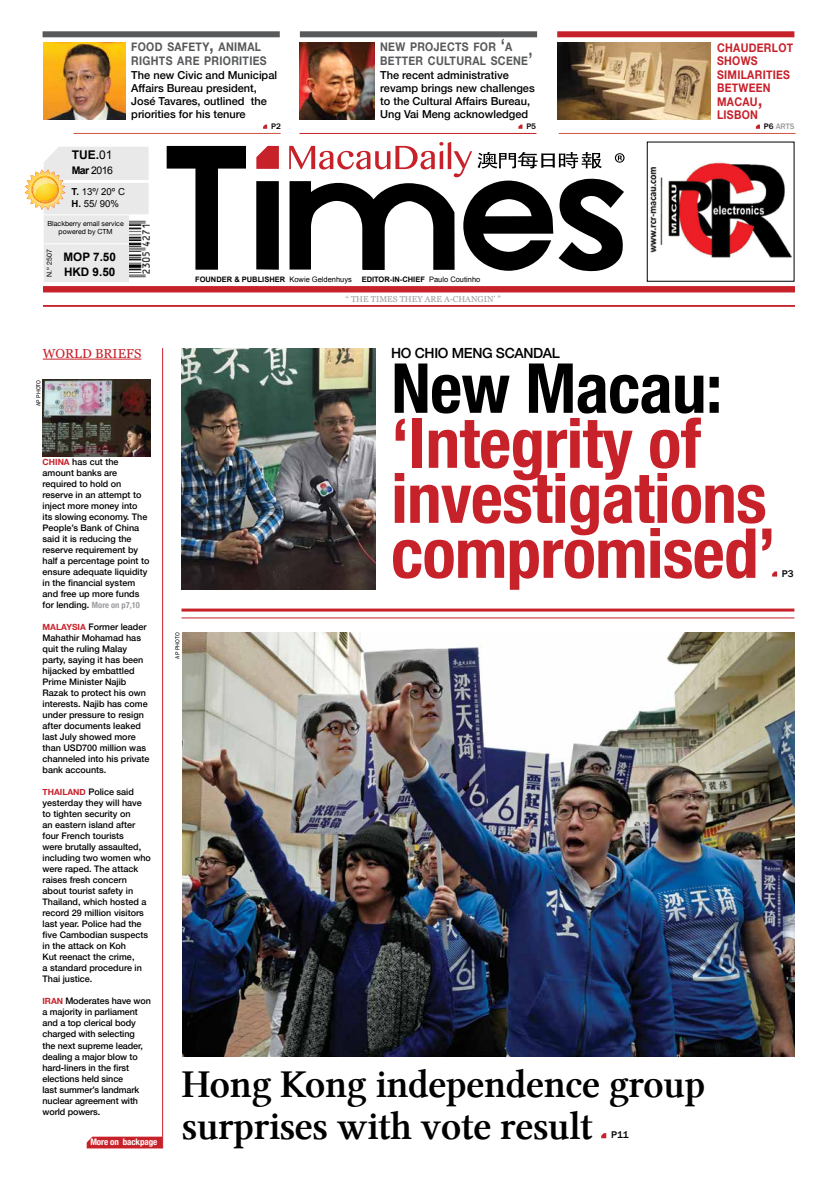
<style>
.page{position:relative;width:837px;height:1191px;background:#fff}
.page>*{position:absolute;margin:0;border:0;box-sizing:border-box;transform-origin:0 0}
.t1{font:700 condensed 69px/55px "Helvetica Neue";letter-spacing:-.01em;color:#c7212a}
.t2{font:700 condensed 69px "Helvetica Neue";letter-spacing:-.01em;color:#000}
.t3{font:40px/42px "Lin Libertine Z";letter-spacing:-.02em;color:#000}
.t4{font:500 14px "Helvetica Neue";letter-spacing:-.025em;color:#000}
.t5{font:13px "Georgia";color:#c7212a}
.t6{font:700 12px/14px "Helvetica Neue";letter-spacing:.03em;color:#58595b;scale:.88 1}
.t7{font:700 12px/13.5px "Helvetica Neue";letter-spacing:.03em;color:#c7212a;scale:.88 1}
.t8{font:700 12px "Arial";color:#000}
.t9{font:700 11.7px/15.3px "Arial";color:#000}
.t10{font:500 11px/13px "Helvetica Neue";color:#000}
.t11{font:10.5px "Arial";color:#000}
.t12{font:500 10px "Franklin Gothic";color:#000}
.t13{font:9.6px/12.1px "Arial";color:#000}
.t14{font:500 9px/11px "Helvetica Neue";color:#000}
.t15{font:700 condensed 9px "Helvetica Neue";letter-spacing:-.01em;color:#fff}
.t16{font:8.5px "Georgia";color:#999b9e}
.t17{font:500 8.2px "Franklin Gothic";color:#999b9e}
.t18{font:500 8.2px "Franklin Gothic";color:#000}
.t19{font:700 7.5px "Arial";color:#000}
.t20{font:7px/8px "Helvetica Neue";color:#000;text-align:center}
.t21{font:6px "Franklin Gothic";letter-spacing:.025em;color:#000}
.s1{font-weight:400}
.s2{font-weight:700}
.s3{font-size:17.1px}
.s4{color:#000}
.s5{font-weight:700;font-size:8.5px;color:#c7212a}
.s6{font-weight:700;font-stretch:condensed;font-size:8.5px;color:#999b9e}
</style>
<div class="page">
<svg style="left:167px;top:146px;width:79px;height:124px"></svg>
<svg style="left:256px;top:181px;width:23px;height:89px;background:#060606"></svg>
<svg style="left:289px;top:142px;width:335px;height:129px"></svg>
<svg style="left:256px;top:146px;width:23px;height:23px"></svg>
<div style="left:43px;top:286px;width:751px;height:6px;background:#c7212a"></div>
<hr style="left:43px;top:305px;width:751px;height:1px;background:#c7212a">
<img style="left:148px;top:224px;width:1px;height:50px">
<div style="left:557px;top:31px;width:237px;height:6px;background:#c7212a"></div>
<div style="left:300px;top:31px;width:237px;height:6px;background:#58595b"></div>
<div style="left:43px;top:31px;width:237px;height:6px;background:#58595b"></div>
<hr style="left:299px;top:133px;width:237px;height:1px;background:#c7212a">
<hr style="left:558px;top:133px;width:237px;height:1px;background:#d05544">
<hr style="left:74px;top:133px;width:206px;height:1px;background:#d05544">
<img style="left:182px;top:632px;width:612px;height:424px">
<svg style="left:601px;top:1133px;width:5px;height:5px"></svg>
<svg style="left:755px;top:125px;width:4px;height:4px"></svg>
<img style="left:43px;top:42px;width:83px;height:77px">
<img style="left:299px;top:42px;width:75px;height:77px">
<svg style="left:518px;top:125px;width:4px;height:4px"></svg>
<svg style="left:263px;top:125px;width:4px;height:4px"></svg>
<img style="left:557px;top:42px;width:152px;height:77px">
<img style="left:650px;top:162px;width:141px;height:96px">
<hr style="left:162px;top:348px;width:1px;height:800px;background:#c7212a">
<hr style="left:181px;top:617px;width:613px;height:1px;background:#c7212a">
<hr style="left:181px;top:608px;width:613px;height:3px;background:#c7212a">
<hr style="left:43px;top:359px;width:98px;height:1px;background:#c7212a">
<svg style="left:87px;top:1136px;width:75px;height:12px"></svg>
<svg style="left:772px;top:571px;width:4px;height:5px"></svg>
<svg style="left:24px;top:147px;width:124px;height:135px"></svg>
<img style="left:43px;top:380px;width:107px;height:76px">
<img style="left:181px;top:348px;width:195px;height:241px">
<h3 class="t8" style="left:72px;top:147px;width:42px">TUE.<span class="s1">01</span></h3>
<p class="t11" style="left:72px;top:163px;width:43px"><span class="s2">MAR</span> 2016</p>
<h3 class="t6" style="left:131px;top:40px;width:155px">FOOD SAFETY<span class="s3">,</span> ANIMAL<br>RIGHTS ARE PRIORITIES</h3>
<h3 class="t6" style="left:380px;top:40px;width:174px">NEW PROJECTS FOR <span class="s3">‘</span>A<br>BETTER CULTURAL SCENE<span class="s3">’</span></h3>
<p class="t10" style="left:131px;top:68px;width:147px">The new Civic and Municipal<br>Affairs Bureau president,<br>José Tavares, outlined the priorities for his tenure</p>
<p class="t10" style="left:380px;top:68px;width:156px">The recent administrative revamp brings new challenges to the Cultural Affairs Bureau,<br>Ung Vai Meng acknowledged</p>
<p class="t18" style="left:271px;top:121px;width:11px">P2</p>
<p class="t18" style="left:526px;top:121px;width:11px">P5</p>
<p class="t13" style="left:72px;top:186px;width:55px"><span class="s2">T.</span> 13º/ 20º C<br><span class="s2">H.</span> 55/ 90%</p>
<p class="t20" style="left:47px;top:220px;width:78px">Blackberry email service powered by CTM</p>
<p class="t20" style="left:46px;top:277px;width:29px;rotate:-90deg">N.º 2507</p>
<p class="t9" style="left:63px;top:249px;width:54px">MOP 7.50<br>HKD 9.50</p>
<p class="t19" style="left:195px;top:274px;width:158px">FOUNDER &amp; PUBLISHER <span class="s1">Kowie Geldenhuys</span></p>
<p class="t19" style="left:361px;top:274px;width:120px">EDITOR-IN-CHIEF <span class="s1">Paulo Coutinho</span></p>
<p class="t16" style="left:345px;top:293px;width:157px">“ THE TIMES THEY ARE A-CHANGIN’ ”</p>
<h3 class="t7" style="left:716px;top:41px;width:88px">CHAUDERLOT<br>SHOWS<br>SIMILARITIES<br>BETWEEN<br>MACAU<span class="s3">,<br></span>LISBON</h3>
<p class="t17" style="left:763px;top:121px;width:32px"><span class="s4">P6</span> ARTS</p>
<h3 class="t5" style="left:43px;top:344px;width:100px">WORLD BRIEFS</h3>
<h3 class="t4" style="left:391px;top:341px;width:115px">Ho Chio Meng scanda</h3>
<h3 class="t4" style="left:551px;top:341px;width:10px">l</h3>
<h1 class="t2" style="left:391px;top:331px;width:332px">New Macau:</h1>
<h1 class="t1" style="left:391px;top:411px;width:386px">‘Integrity of investigations compromised’</h1>
<p class="t21" style="left:35px;top:406px;width:28px;rotate:-90deg">ap photo</p>
<p class="t14" style="left:43px;top:456px;width:108px"><span class="s5">CHINA</span> has cut the amount banks are required to hold on reserve in an attempt to inject more money into its slowing economy. The<br>People’s Bank of China said it is reducing the reserve requirement by half a percentage point to ensure adequate liquidity in the financial system and free up more funds for lending. <span class="s6">More on p7,10</span></p>
<p class="t14" style="left:43px;top:621px;width:108px"><span class="s5">MALAYSIA</span> Former leader<br>Mahathir Mohamad has quit the ruling Malay party, saying it has been hijacked by embattled<br>Prime Minister Najib<br>Razak to protect his own interests. Najib has come under pressure to resign after documents leaked last July showed more than USD700 million was channeled into his private bank accounts.</p>
<p class="t14" style="left:43px;top:786px;width:110px"><span class="s5">THAILAND</span> Police said yesterday they will have to tighten security on<br>an eastern island after four French tourists<br>were brutally assaulted, including two women who were raped. The attack raises fresh concern about tourist safety in<br>Thailand, which hosted a record 29 million visitors last year. Police had the five Cambodian suspects in the attack on Koh<br>Kut reenact the crime,<br>a standard procedure in<br>Thai justice.</p>
<p class="t14" style="left:43px;top:995px;width:110px"><span class="s5">IRAN</span> Moderates have won a majority in parliament and a top clerical body charged with selecting<br>the next supreme leader, dealing a major blow to hard-liners in the first elections held since<br>last summer’s landmark nuclear agreement with world powers.</p>
<p class="t21" style="left:174px;top:658px;width:28px;rotate:-90deg">ap photo</p>
<h2 class="t3" style="left:181px;top:1064px;width:525px">Hong Kong independence group surprises with vote result</h2>
<p class="t12" style="left:610px;top:1128px;width:19px">P11</p>
<p class="t15" style="left:90px;top:1134px;width:68px">More on backpage</p>
<p class="t12" style="left:781px;top:567px;width:13px">P3</p>
</div>
